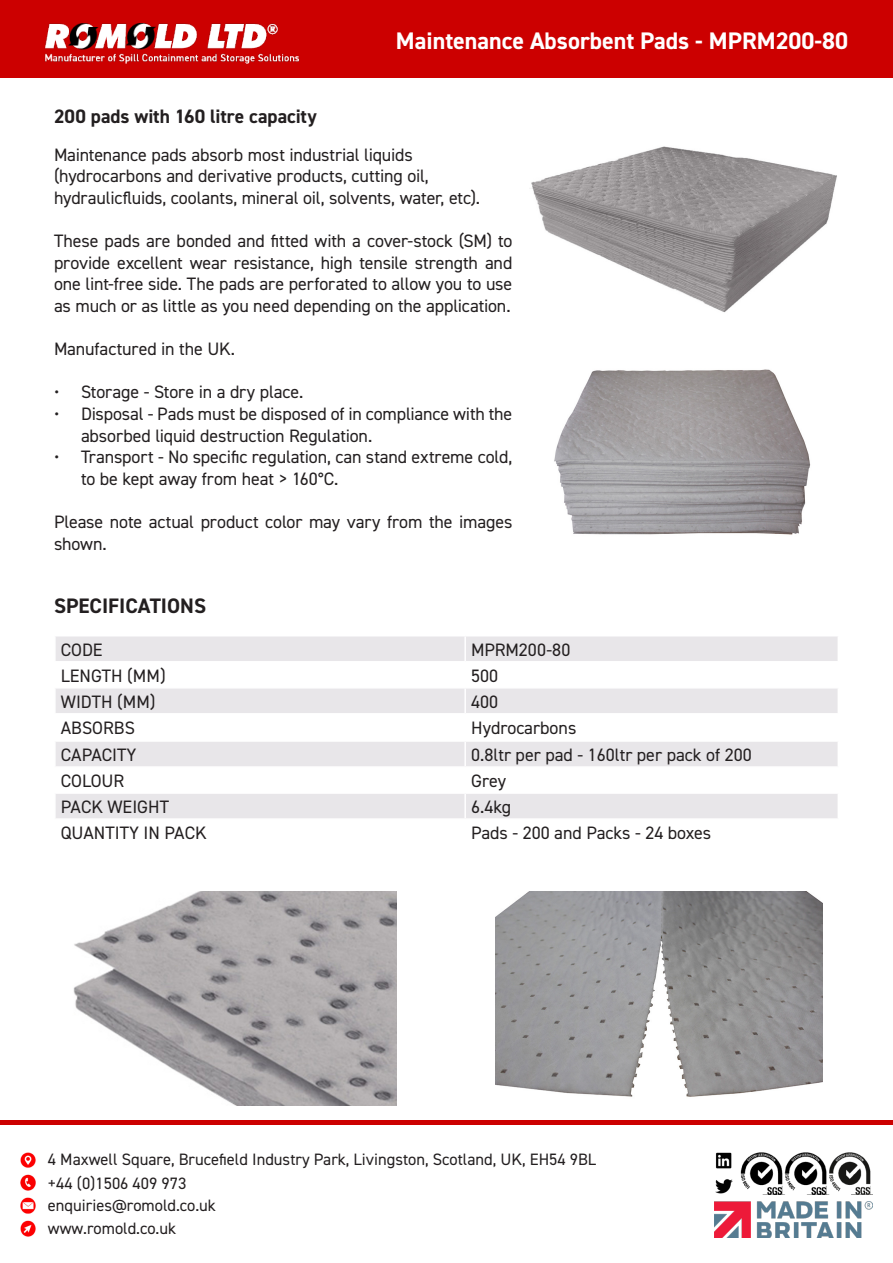
<style>
.page{position:relative;width:893px;height:1263px;background:#fff}
.page>*{position:absolute;margin:0;border:0;box-sizing:border-box;transform-origin:0 0}
.t1{font:700 24px "DIN2014";color:#fff}
.specification_heading{font:700 21px "DIN2014";color:#231f20}
.t2{font:700 19.5px "DIN2014";color:#231f20}
.specs{font:18px/21.6px "DIN2014";letter-spacing:-.005em;color:#231f20}
.t3{font:16.5px/24.3px "DIN2014";color:#231f20}
</style>
<div class="page">
<svg style="left:56px;top:636px;width:782px;height:182px"></svg>
<hr style="left:54px;top:687px;width:411px;height:1px;background:#fff">
<hr style="left:465px;top:687px;width:374px;height:1px;background:#fff">
<img style="left:531px;top:146px;width:306px;height:167px">
<div style="left:0;top:1120px;width:893px;height:5px;background:#c00"></div>
<img style="left:73px;top:891px;width:323px;height:214px">
<img style="left:496px;top:891px;width:327px;height:206px">
<div style="left:0;top:0;width:893px;height:77px;background:#c00"></div>
<img style="left:45px;top:24px;width:255px;height:39px">
<img style="left:715px;top:1201px;width:158px;height:36px">
<img style="left:740px;top:1152px;width:133px;height:43px">
<img style="left:20px;top:1174px;width:16px;height:17px">
<img style="left:20px;top:1197px;width:16px;height:17px">
<img style="left:20px;top:1152px;width:16px;height:16px">
<img style="left:20px;top:1220px;width:16px;height:17px">
<img style="left:715px;top:1179px;width:17px;height:15px">
<img style="left:716px;top:1152px;width:16px;height:17px">
<img style="left:554px;top:369px;width:257px;height:166px">
<p class="t1" style="left:396px;top:24px;width:454px">Maintenance Absorbent Pads - MPRM200-80</p>
<p class="t2" style="left:54px;top:103px;width:264px">200 pads with 160 litre capacity</p>
<p class="specs" style="left:54px;top:143px;width:360px">Maintenance pads absorb most industrial liquids</p>
<p class="specs" style="left:54px;top:165px;width:376px">(hydrocarbons and derivative products, cutting oil,</p>
<p class="specs" style="left:54px;top:187px;width:428px">hydraulicfluids, coolants, mineral oil, solvents, water, etc).</p>
<p class="specs" style="left:54px;top:230px;width:460px;text-align:justify">These pads are bonded and fitted with a cover-stock (SM) to provide excellent wear resistance, high tensile strength and one lint-free side. The pads are perforated to allow you to use as much or as little as you need depending on the application.</p>
<p class="specs" style="left:54px;top:338px;width:183px">Manufactured in the UK.</p>
<p class="specs" style="left:54px;top:381px;width:251px">• Storage - Store in a dry place.</p>
<p class="specs" style="left:81px;top:403px;width:433px;text-indent:-27px">• Disposal - Pads must be disposed of in compliance with the absorbed liquid destruction Regulation.</p>
<p class="specs" style="left:81px;top:446px;width:433px;text-indent:-27px">• Transport - No specific regulation, can stand extreme cold, to be kept away from heat &gt; 160°C.</p>
<p class="specs" style="left:54px;top:511px;width:460px">Please note actual product color may vary from the images shown.</p>
<p class="specification_heading" style="left:54px;top:592px;width:154px">SPECIFICATIONS</p>
<p class="specs" style="left:61px;top:638px;width:43px">CODE</p>
<p class="specs" style="left:471px;top:638px;width:101px">MPRM200-80</p>
<p class="specs" style="left:61px;top:664px;width:106px">LENGTH (MM)</p>
<p class="specs" style="left:471px;top:664px;width:28px">500</p>
<p class="specs" style="left:61px;top:690px;width:96px">WIDTH (MM)</p>
<p class="specs" style="left:471px;top:690px;width:28px">400</p>
<p class="specs" style="left:61px;top:716px;width:76px">ABSORBS</p>
<p class="specs" style="left:471px;top:716px;width:107px">Hydrocarbons</p>
<p class="specs" style="left:61px;top:744px;width:77px">CAPACITY</p>
<p class="specs" style="left:471px;top:744px;width:282px">0.8ltr per pad - 160ltr per pack of 200</p>
<p class="specs" style="left:61px;top:770px;width:65px">COLOUR</p>
<p class="specs" style="left:471px;top:770px;width:36px">Grey</p>
<p class="specs" style="left:61px;top:796px;width:110px">PACK WEIGHT</p>
<p class="specs" style="left:471px;top:796px;width:41px">6.4kg</p>
<p class="specs" style="left:61px;top:822px;width:147px">QUANTITY IN PACK</p>
<p class="specs" style="left:471px;top:822px;width:242px">Pads - 200 and Packs - 24 boxes</p>
<p class="t3" style="left:48px;top:1147px;width:550px">4 Maxwell Square, Brucefield Industry Park, Livingston, Scotland, UK, EH54 9BL +44 (0)1506 409 973</p>
<p class="t3" style="left:48px;top:1192px;width:170px">enquiries@romold.co.uk</p>
<p class="t3" style="left:48px;top:1215px;width:130px">www.romold.co.uk</p>
</div>
